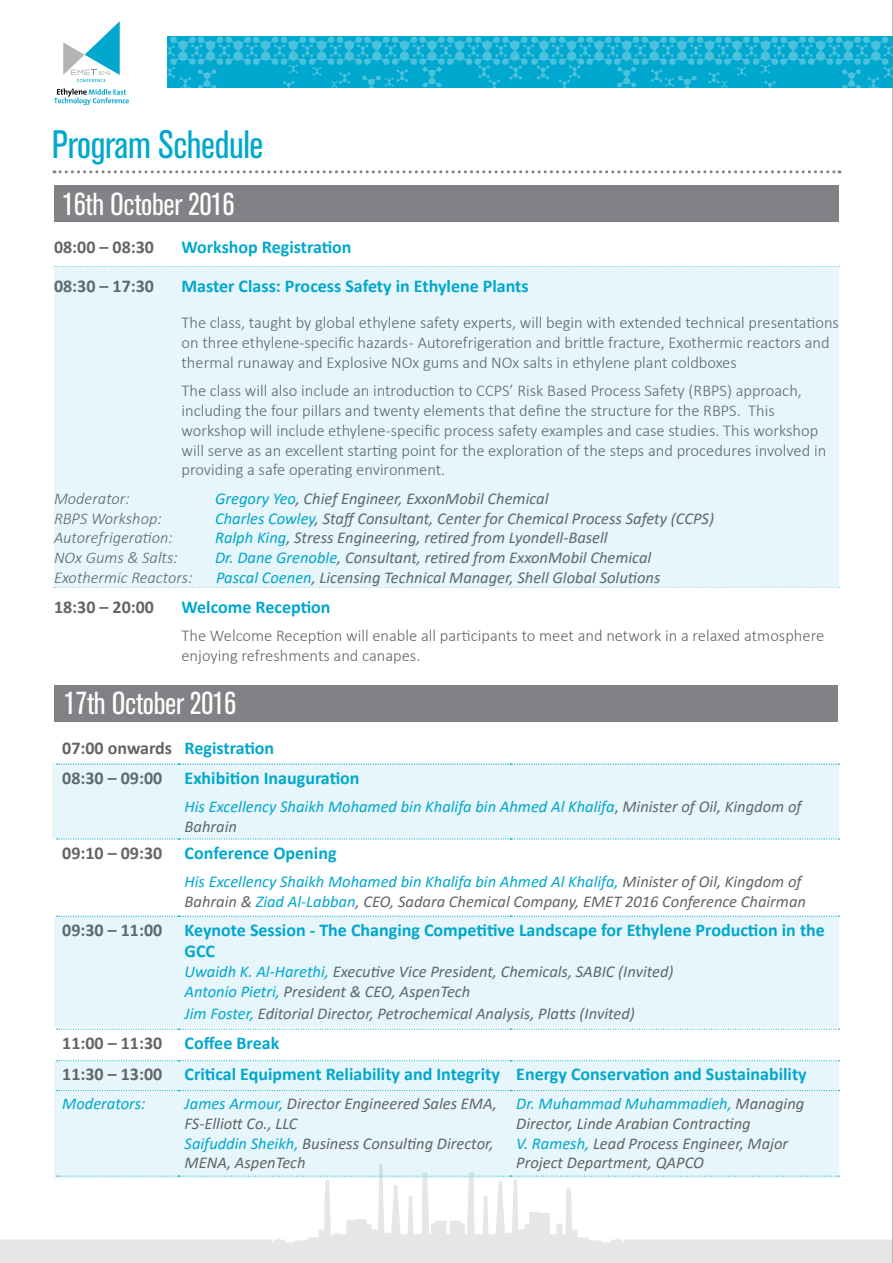
<style>
.page{position:relative;width:893px;height:1263px;background:#fff}
.page>*{position:absolute;margin:0;border:0;box-sizing:border-box;transform-origin:0 0}
.t1{font:condensed 39.3px "Akzidenz Grotesk BQ";letter-spacing:-.01em;color:#00a7ce}
.t2{font:condensed 31.5px "Akzidenz Grotesk BQ";letter-spacing:-.01em;color:#fff}
.t3{font:700 18px/29.8px "Calibri";color:#00a7ce}
.t4{font:700 18px "Calibri";color:#636466}
.t5{font:italic 16.5px/19.8px "Calibri";color:#636466}
.t6{font:300 16.5px/19.8px "Calibri";color:#636466}
.t7{font:italic 16.5px/19.8px "Calibri";color:#00a7ce}
.t8{font:italic 300 16.5px "Calibri";color:#636466}
.s1{color:#00a7ce}
.s2{color:#636466}
.s3{font-style:normal;color:#636466}
</style>
<div class="page">
<svg style="left:54px;top:89px;width:75px;height:16px"></svg>
<svg style="left:63px;top:21px;width:57px;height:61px"></svg>
<svg style="left:0;top:1175px;width:892px;height:88px"></svg>
<svg style="left:167px;top:37px;width:725px;height:51px;background:#16aed2"></svg>
<div style="left:54px;top:1061px;width:785px;height:117px;background:#e6f6fa"></div>
<div style="left:54px;top:685px;width:784px;height:37px;background:#808285"></div>
<div style="left:54px;top:185px;width:785px;height:37px;background:#808285"></div>
<svg style="left:53px;top:587px;width:786px;height:1px"></svg>
<svg style="left:57px;top:1028px;width:782px;height:2px"></svg>
<svg style="left:57px;top:1060px;width:782px;height:1px"></svg>
<svg style="left:57px;top:1090px;width:782px;height:1px"></svg>
<svg style="left:57px;top:1175px;width:782px;height:2px"></svg>
<svg style="left:54px;top:170px;width:786px;height:3px"></svg>
<div style="left:54px;top:266px;width:785px;height:320px;background:#e6f6fa"></div>
<div style="left:53px;top:763px;width:786px;height:76px;background:#e6f6fa"></div>
<div style="left:55px;top:916px;width:784px;height:111px;background:#e6f6fa"></div>
<hr style="left:892px;top:0;width:1px;height:1263px;background:#808285">
<h1 class="t1" style="left:52px;top:122px;width:213px">Program Schedule</h1>
<h2 class="t2" style="left:63px;top:186px;width:174px">16th October 2016</h2>
<p class="t4" style="left:54px;top:234px;width:102px">08:00 – 08:30</p>
<p class="t3" style="left:181px;top:231px;width:172px">Workshop Registration</p>
<p class="t4" style="left:54px;top:273px;width:102px">08:30 – 17:30</p>
<p class="t3" style="left:182px;top:270px;width:349px">Master Class: Process Safety in Ethylene Plants</p>
<p class="t6" style="left:181px;top:313px;width:659px">The class, taught by global ethylene safety experts, will begin with extended technical presentations on three ethylene-specific hazards - Autorefrigeration and brittle fracture, Exothermic reactors and thermal runaway and Explosive NOx gums and NOx salts in ethylene plant coldboxes</p>
<p class="t6" style="left:181px;top:381px;width:646px">The class will also include an introduction to CCPS’ Risk Based Process Safety (RBPS) approach, including the four pillars and twenty elements that define the structure for the RBPS. This workshop will include ethylene-specific process safety examples and case studies. This workshop will serve as an excellent starting point for the exploration of the steps and procedures involved in providing a safe operating environment.</p>
<p class="t8" style="left:54px;top:488px;width:77px">Moderator:</p>
<p class="t5" style="left:215px;top:488px;width:335px"><span class="s1">Gregory Yeo</span>, Chief Engineer, ExxonMobil Chemical</p>
<p class="t8" style="left:54px;top:508px;width:109px">RBPS Workshop:</p>
<p class="t5" style="left:215px;top:507px;width:500px"><span class="s1">Charles Cowley</span>, Staff Consultant, Center for Chemical Process Safety (CCPS)</p>
<p class="t8" style="left:54px;top:528px;width:120px">Autorefrigeration:</p>
<p class="t5" style="left:215px;top:527px;width:394px"><span class="s1">Ralph King</span>, Stress Engineering, retired from Lyondell-Basell</p>
<p class="t8" style="left:54px;top:547px;width:125px">NOx Gums &amp; Salts:</p>
<p class="t5" style="left:215px;top:547px;width:438px"><span class="s1">Dr. Dane Grenoble</span>, Consultant, retired from ExxonMobil Chemical</p>
<p class="t8" style="left:54px;top:567px;width:140px">Exothermic Reactors:</p>
<p class="t5" style="left:216px;top:567px;width:446px"><span class="s1">Pascal Coenen</span>, Licensing Technical Manager, Shell Global Solutions</p>
<p class="t4" style="left:54px;top:594px;width:102px">18:30 – 20:00</p>
<p class="t3" style="left:182px;top:591px;width:151px">Welcome Reception</p>
<p class="t6" style="left:181px;top:626px;width:644px">The Welcome Reception will enable all participants to meet and network in a relaxed atmosphere enjoying refreshments and canapes.</p>
<h2 class="t2" style="left:64px;top:685px;width:174px">17th October 2016</h2>
<p class="t3" style="left:62px;top:732px;width:299px"><span class="s2">07:00 onwards</span> Registration<br><span class="s2">08:30 – 09:00</span> Exhibition Inauguration</p>
<p class="t7" style="left:185px;top:796px;width:618px">His Excellency Shaikh Mohamed bin Khalifa bin Ahmed Al Khalifa<span class="s3">,</span> <span class="s2">Minister of Oil, Kingdom of<br>Bahrain</span></p>
<p class="t3" style="left:62px;top:837px;width:276px"><span class="s2">09:10 – 09:30</span> Conference Opening</p>
<p class="t5" style="left:185px;top:871px;width:623px"><span class="s1">His Excellency Shaikh Mohamed bin Khalifa bin Ahmed Al Khalifa,</span> Minister of Oil, Kingdom of<br>Bahrain &amp; <span class="s1">Ziad Al-Labban</span>, CEO, Sadara Chemical Company, EMET 2016 Conference Chairman</p>
<p class="t3" style="left:185px;top:918px;width:642px;line-height:21.6px;text-indent:-122px"><span class="s2">09:30 – 11:00</span> Keynote Session - The Changing Competitive Landscape for Ethylene Production in the<br>GCC</p>
<p class="t5" style="left:185px;top:961px;width:490px"><span class="s1">Uwaidh K. Al-Harethi,</span> Executive Vice President, Chemicals, SABIC (Invited)<br><span class="s1">Antonio Pietri,</span> President &amp; CEO, AspenTech</p>
<p class="t5" style="left:185px;top:1002px;width:452px"><span class="s1">Jim Foster,</span> Editorial Director, Petrochemical Analysis, Platts (Invited)</p>
<p class="t3" style="left:62px;top:1026px;width:746px;line-height:31.7px"><span class="s2">11:00 – 11:30</span> Coffee Break<br><span class="s2">11:30 – 13:00</span> Critical Equipment Reliability and Integrity Energy Conservation and Sustainability</p>
<p class="t7" style="left:62px;top:1093px;width:85px">Moderators:</p>
<p class="t5" style="left:185px;top:1093px;width:314px"><span class="s1">James Armour,</span> Director Engineered Sales EMA, FS-Elliott Co., LLC<br><span class="s1">Saifuddin Sheikh,</span> Business Consulting Director, MENA, AspenTech</p>
<p class="t5" style="left:516px;top:1093px;width:290px"><span class="s1">Dr. Muhammad Muhammadieh,</span> Managing Director, Linde Arabian Contracting<br><span class="s1">V. Ramesh,</span> Lead Process Engineer, Major Project Department, QAPCO</p>
</div>
